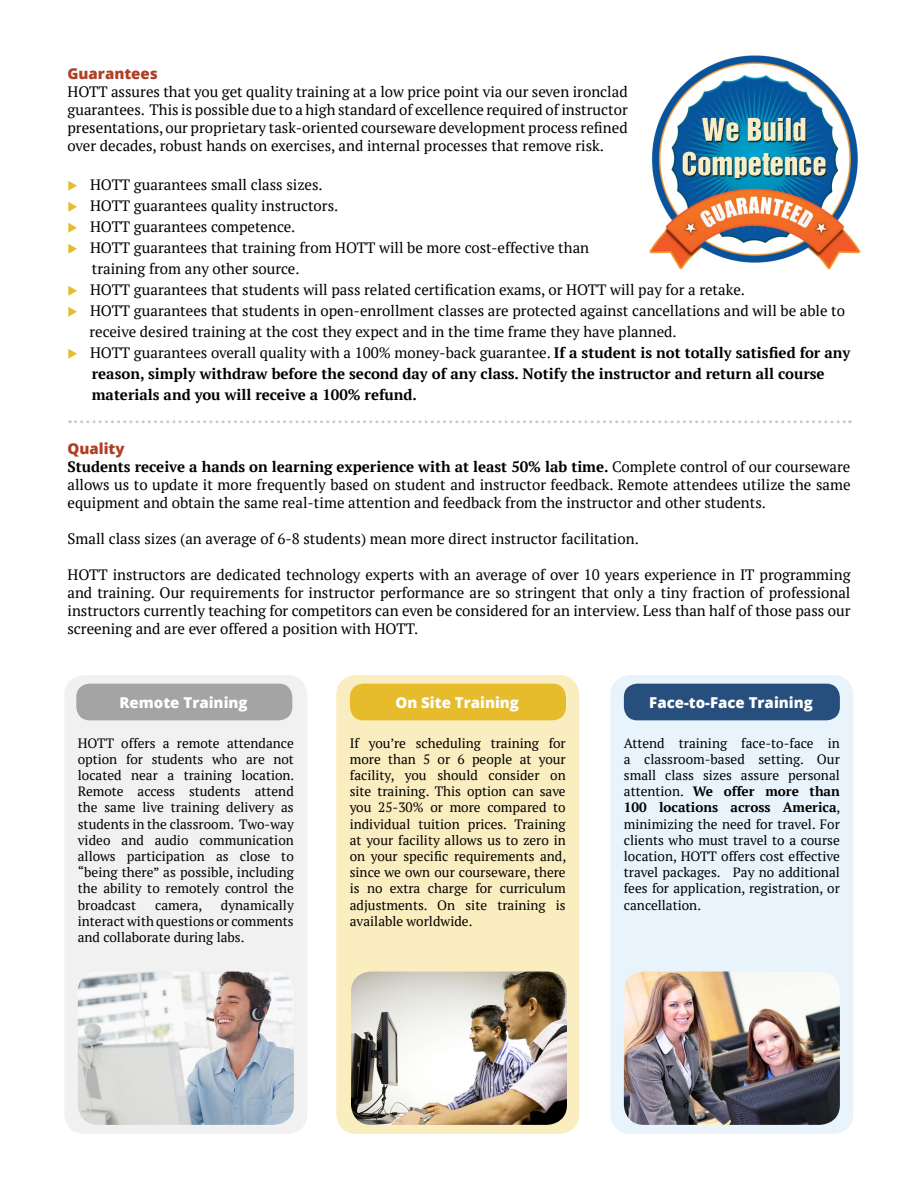
<style>
.page{position:relative;width:918px;height:1188px;background:#fff}
.page>*{position:absolute;margin:0;border:0;box-sizing:border-box;transform-origin:0 0}
.t1{font:15px/18px "PT Serif";color:#000;text-align:justify}
.t2{font:700 15px/21px "PT Serif";color:#000}
.t3{font:800 15px "Open Sans";color:#fff}
.t4{font:800 15px "Open Sans";color:#af3f25}
.t5{font:13.5px/16.2px "PT Serif";color:#000;text-align:justify}
.s1{color:#e6bc2d}
.s2{font-weight:400}
.s3{font-weight:700}
</style>
<div class="page">
<svg style="left:69px;top:420px;width:781px;height:3px"></svg>
<img style="left:649px;top:55px;width:212px;height:215px">
<div style="left:64px;top:675px;width:243px;height:459px;background:#f1f1f1;border-radius:20px"></div>
<div style="left:336px;top:675px;width:243px;height:459px;background:#faedbf;border-radius:20px"></div>
<div style="left:610px;top:675px;width:243px;height:459px;background:#e9f3fb;border-radius:20px"></div>
<div style="left:76px;top:684px;width:216px;height:36px;background:#a4a4a4;border-radius:14px"></div>
<div style="left:350px;top:684px;width:216px;height:36px;background:#e6bc2d;border-radius:14px"></div>
<div style="left:624px;top:684px;width:216px;height:36px;background:#274f7d;border-radius:14px"></div>
<img style="left:78px;top:972px;width:216px;height:153px">
<img style="left:351px;top:972px;width:216px;height:153px">
<img style="left:624px;top:972px;width:216px;height:153px">
<p class="t4" style="left:68px;top:62px;width:92px">Guarantees</p>
<p class="t1" style="left:68px;top:83px;width:562px">HOTT assures that you get quality training at a low price point via our seven ironclad guarantees. This is possible due to a high standard of excellence required of instructor presentations, our proprietary task-oriented courseware development process refined over decades, robust hands on exercises, and internal processes that remove risk.</p>
<p class="t1" style="left:68px;top:176px;width:257px"><span class="s1">◆</span> HOTT guarantees small class sizes.</p>
<p class="t1" style="left:68px;top:197px;width:272px"><span class="s1">◆</span> HOTT guarantees quality instructors.</p>
<p class="t1" style="left:68px;top:218px;width:230px"><span class="s1">◆</span> HOTT guarantees competence.</p>
<p class="t1" style="left:92px;top:237px;width:499px;line-height:21px;text-indent:-24px"><span class="s1">◆</span> HOTT guarantees that training from HOTT will be more cost-effective than training from any other source.</p>
<p class="t1" style="left:68px;top:281px;width:679px"><span class="s1">◆</span> HOTT guarantees that students will pass related certification exams, or HOTT will pay for a retake.</p>
<p class="t1" style="left:89px;top:300px;width:757px;line-height:21px;text-indent:-22px"><span class="s1">◆</span> HOTT guarantees that students in open-enrollment classes are protected against cancellations and will be able to receive desired training at the cost they expect and in the time frame they have planned.</p>
<p class="t2" style="left:92px;top:342px;width:760px;text-indent:-24px"><span class="s1">◆</span> <span class="s2">HOTT guarantees overall quality with a 100% money-back guarantee.</span> If a student is not totally satisfied for any reason, simply withdraw before the second day of any class. Notify the instructor and return all course materials and you will receive a 100% refund.</p>
<p class="t4" style="left:67px;top:437px;width:59px">Quality</p>
<p class="t1" style="left:67px;top:458px;width:785px"><span class="s3">Students receive a hands on learning experience with at least 50% lab time.</span> Complete control of our courseware allows us to update it more frequently based on student and instructor feedback. Remote attendees utilize the same equipment and obtain the same real-time attention and feedback from the instructor and other students.</p>
<p class="t1" style="left:67px;top:530px;width:573px">Small class sizes (an average of 6-8 students) mean more direct instructor facilitation.</p>
<p class="t1" style="left:67px;top:566px;width:785px">HOTT instructors are dedicated technology experts with an average of over 10 years experience in IT programming and training. Our requirements for instructor performance are so stringent that only a tiny fraction of professional instructors currently teaching for competitors can even be considered for an interview. Less than half of those pass our screening and are ever offered a position with HOTT.</p>
<p class="t3" style="left:119px;top:691px;width:130px">Remote Training</p>
<p class="t3" style="left:395px;top:691px;width:125px">On Site Training</p>
<p class="t3" style="left:649px;top:691px;width:165px">Face-to-Face Training</p>
<p class="t5" style="left:78px;top:735px;width:218px">HOTT offers a remote attendance option for students who are not located near a training location.<br>Remote access students attend the same live training delivery as students in the classroom. Two-way video and audio communication allows participation as close to “being there” as possible, including the ability to remotely control the broadcast</p>
<p class="t5" style="left:78px;top:897px;width:218px;text-indent:143px">dynamically interact with questions or comments and collaborate during labs.</p>
<p class="t5" style="left:155px;top:897px;width:49px">camera,</p>
<p class="t5" style="left:350px;top:735px;width:218px">If you’re scheduling training for more than 5 or 6 people at your facility, you should consider on site training. This option can save you 25-30% or more compared to individual tuition prices. Training at your facility allows us to zero in on your specific requirements and, since we own our courseware, there is no extra charge for curriculum adjustments. On site training is available worldwide.</p>
<p class="t5" style="left:624px;top:735px;width:218px">Attend training face-to-face in a classroom-based setting. Our small class sizes assure personal attention. <span class="s3">We offer more than 100 locations across America</span>, minimizing the need for travel. For clients who must travel to a course location, HOTT offers cost effective travel packages. Pay no additional fees for application, registration, or cancellation.</p>
</div>
